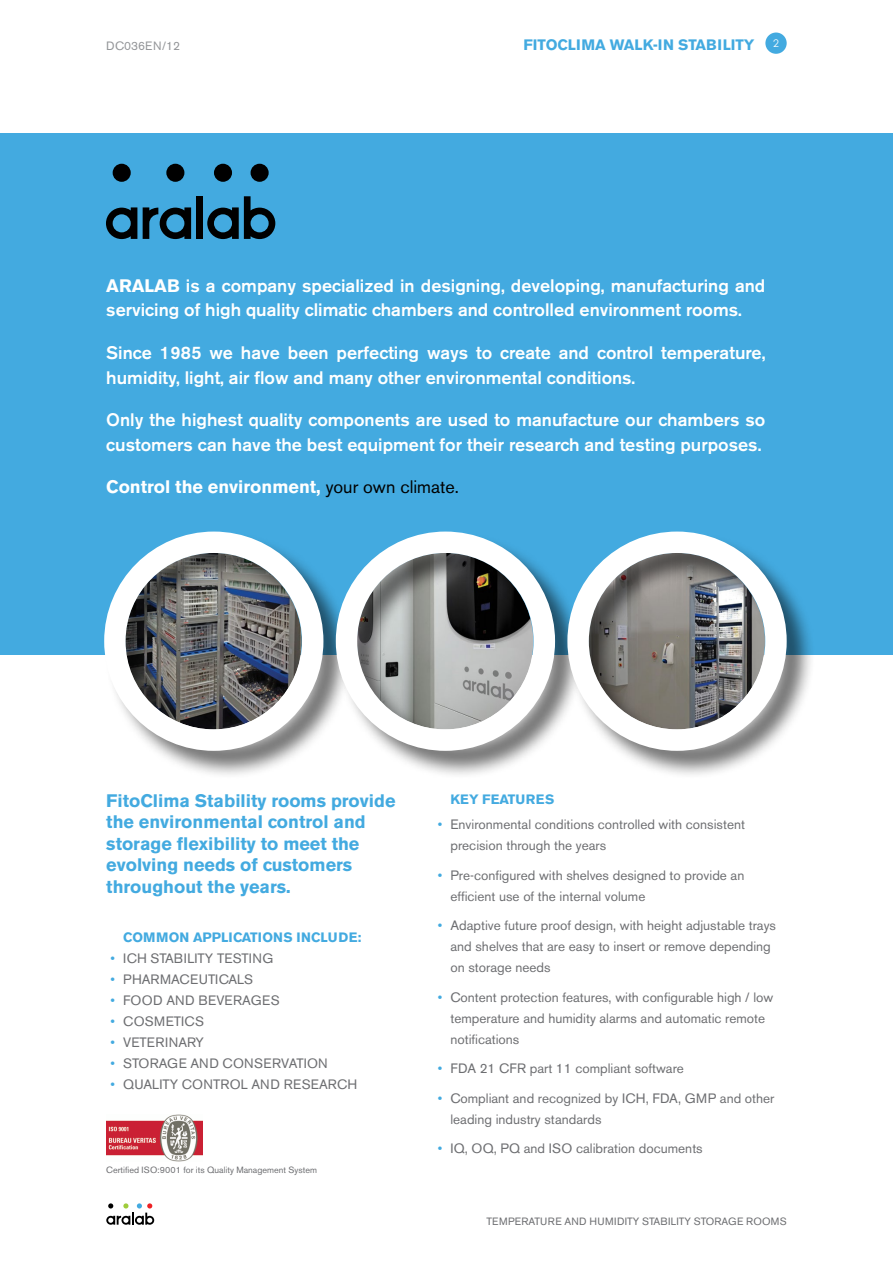
<style>
.page{position:relative;width:893px;height:1263px;background:#fff}
.page>*{position:absolute;margin:0;border:0;box-sizing:border-box;transform-origin:0 0}
.t1{font:500 18px/24.6px "Akzidenz Grotesk BE";color:#fff}
.t2{font:700 18px/21.6px "Akzidenz Grotesk BE";color:#43aae0}
.t3{font:700 18px "Akzidenz Grotesk BE";color:#fff}
.t4{font:700 15px "Akzidenz Grotesk BE";color:#43aae0}
.t5{font:13.5px/21px "Akzidenz Grotesk BE";color:#6d6e71}
.t6{font:13.5px "Akzidenz Grotesk BE";letter-spacing:.02em;color:#6d6e71}
.t7{font:700 13.5px "Akzidenz Grotesk BE";color:#43aae0}
.t8{font:12px "Akzidenz Grotesk BE";color:#939598}
.t9{font:10.5px "Akzidenz Grotesk BE";letter-spacing:.02em;color:#6d6e71}
.t10{font:9px "Akzidenz Grotesk BE";color:#6d6e71}
.s1{font-weight:700}
.s2{font-weight:400;color:#000}
.s3{color:#43aae0}
</style>
<div class="page">
<div style="left:765px;top:33px;width:22px;height:21px;background:#43aae0;border-radius:50%"></div>
<svg style="left:106px;top:1203px;width:48px;height:22px"></svg>
<div style="left:0;top:133px;width:893px;height:522px;background:#43aae0"></div>
<svg style="left:106px;top:207px;width:31px;height:32px"></svg>
<svg style="left:143px;top:207px;width:48px;height:32px"></svg>
<svg style="left:207px;top:196px;width:68px;height:43px"></svg>
<div style="left:196px;top:196px;width:7px;height:43px;background:#000"></div>
<div style="left:113px;top:164px;width:18px;height:18px;background:#000;border-radius:50%"></div>
<div style="left:166px;top:164px;width:18px;height:18px;background:#000;border-radius:50%"></div>
<div style="left:214px;top:164px;width:18px;height:18px;background:#000;border-radius:50%"></div>
<div style="left:251px;top:164px;width:18px;height:18px;background:#000;border-radius:50%"></div>
<div style="left:105px;top:532px;width:248px;height:248px;background:#000;opacity:.55"></div>
<svg style="left:104px;top:531px;width:219px;height:220px"></svg>
<div style="left:336px;top:532px;width:248px;height:248px;background:#000;opacity:.55"></div>
<svg style="left:336px;top:531px;width:219px;height:220px"></svg>
<div style="left:568px;top:532px;width:248px;height:248px;background:#000;opacity:.55"></div>
<svg style="left:567px;top:531px;width:220px;height:220px"></svg>
<img style="left:106px;top:1114px;width:96px;height:48px">
<p class="t8" style="left:106px;top:39px;width:75px">DC036EN/12</p>
<p class="t4" style="left:524px;top:36px;width:257px">FITOCLIMA WALK-IN STABILITY <sup>2</sup></p>
<h1 class="t1" style="left:106px;top:273px;width:661px"><span class="s1">ARALAB</span> is a company specialized in designing, developing, manufacturing and servicing of high quality climatic chambers and controlled environment rooms.</h1>
<h1 class="t1" style="left:106px;top:340px;width:661px">Since 1985 we have been perfecting ways to create and control temperature, humidity, light, air flow and many other environmental conditions.</h1>
<h1 class="t1" style="left:106px;top:407px;width:661px">Only the highest quality components are used to manufacture our chambers so customers can have the best equipment for their research and testing purposes.</h1>
<h1 class="t3" style="left:106px;top:477px;width:354px">Control the environment, <span class="s2">your own climate.</span></h1>
<h1 class="t2" style="left:106px;top:790px;width:291px">FitoClima Stability rooms provide the environmental control and storage flexibility to meet the evolving needs of customers throughout the years.</h1>
<p class="t7" style="left:123px;top:929px;width:240px">COMMON APPLICATIONS INCLUDE:</p>
<p class="t5" style="left:111px;top:948px;width:164px"><span class="s3">•</span> ICH STABILITY TESTING</p>
<p class="t5" style="left:111px;top:969px;width:144px"><span class="s3">•</span> PHARMACEUTICALS</p>
<p class="t6" style="left:111px;top:992px;width:171px"><span class="s3">•</span> FOOD AND BEVERAGES</p>
<p class="t6" style="left:111px;top:1013px;width:95px"><span class="s3">•</span> COSMETICS</p>
<p class="t5" style="left:111px;top:1032px;width:95px"><span class="s3">•</span> VETERINARY</p>
<p class="t6" style="left:111px;top:1055px;width:219px"><span class="s3">•</span> STORAGE AND CONSERVATION</p>
<p class="t6" style="left:111px;top:1076px;width:248px"><span class="s3">•</span> QUALITY CONTROL AND RESEARCH</p>
<p class="t10" style="left:106px;top:1164px;width:212px">Certified ISO:9001 for its Quality Management System</p>
<p class="t7" style="left:450px;top:791px;width:106px">KEY FEATURES</p>
<p class="t5" style="left:450px;top:814px;width:296px;text-indent:-13px"><span class="s3">•</span> Environmental conditions controlled with consistent precision through the years</p>
<p class="t5" style="left:450px;top:864px;width:295px;text-indent:-13px"><span class="s3">•</span> Pre-configured with shelves designed to provide an efficient use of the internal volume</p>
<p class="t5" style="left:450px;top:915px;width:327px;text-indent:-13px"><span class="s3">•</span> Adaptive future proof design, with height adjustable trays and shelves that are easy to insert or remove depending on storage needs</p>
<p class="t5" style="left:450px;top:986px;width:324px;text-indent:-13px"><span class="s3">•</span> Content protection features, with configurable high / low temperature and humidity alarms and automatic remote notifications</p>
<p class="t5" style="left:438px;top:1058px;width:248px"><span class="s3">•</span> FDA 21 CFR part 11 compliant software</p>
<p class="t5" style="left:450px;top:1087px;width:326px;text-indent:-13px"><span class="s3">•</span> Compliant and recognized by ICH, FDA, GMP and other leading industry standards</p>
<p class="t5" style="left:438px;top:1138px;width:267px"><span class="s3">•</span> IQ, OQ, PQ and ISO calibration documents</p>
<p class="t9" style="left:487px;top:1215px;width:302px">TEMPERATURE AND HUMIDITY STABILITY STORAGE ROOMS</p>
</div>
